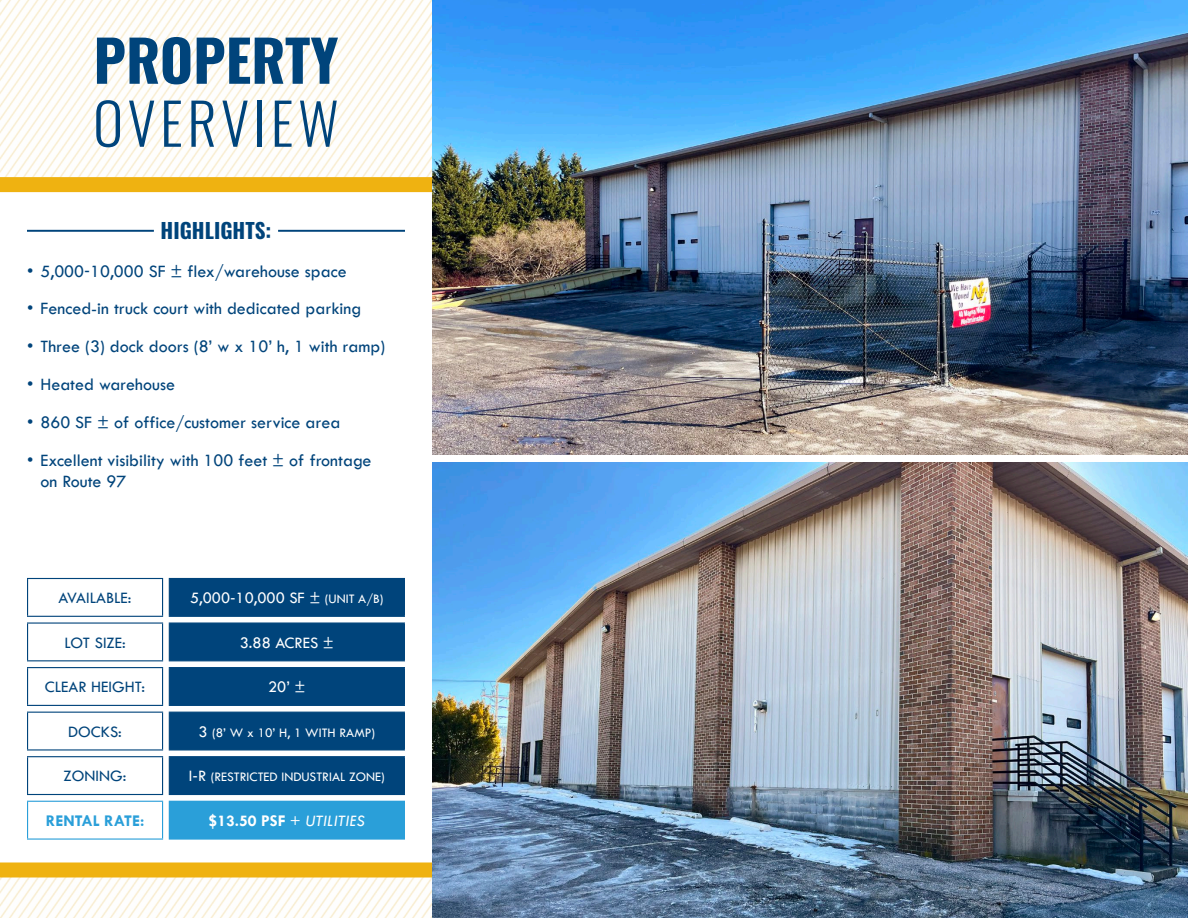
<style>
.page{position:relative;width:1188px;height:918px;background:#fff}
.page>*{position:absolute;margin:0;border:0;box-sizing:border-box;transform-origin:0 0}
.t1{font:700 57px "Oswald";color:#00447b}
.t2{font:300 57px "Oswald";letter-spacing:.08em;color:#00447b}
.t3{font:700 21px "Oswald";color:#00447b}
.t4{font:18px/21.6px "Tw Cen";color:#00447b}
.t5{font:16.5px "Tw Cen";color:#00447b}
.t6{font:16.5px "Tw Cen";color:#fff}
.t7{font:italic 16.5px "Tw Cen";color:#fff}
.t8{font:700 16.5px "Tw Cen";color:#2a9fd9}
.t9{font:13.5px "Tw Cen";color:#fff}
.s1{font-size:13.5px}
.s2{font-size:16.5px}
.s3{font-weight:700;font-style:normal}
</style>
<div class="page">
<img style="left:0;top:0;width:432px;height:918px">
<div style="left:0;top:186px;width:1188px;height:684px;background:#fff"></div>
<img style="left:432px;top:0;width:756px;height:455px">
<img style="left:432px;top:463px;width:756px;height:455px">
<div style="left:0;top:177px;width:432px;height:15px;background:#efb211"></div>
<div style="left:0;top:862px;width:432px;height:16px;background:#efb211"></div>
<hr style="left:278px;top:230px;width:127px;height:2px;background:#00447b">
<hr style="left:27px;top:230px;width:127px;height:2px;background:#00447b">
<svg style="left:169px;top:579px;width:235px;height:215px;background:#1a5788"></svg>
<div style="left:169px;top:801px;width:235px;height:38px;background:#2a9fd9"></div>
<hr style="left:27px;top:578px;width:136px;height:1px;background:#00447b">
<hr style="left:27px;top:579px;width:1px;height:37px;background:#00447b">
<hr style="left:162px;top:579px;width:1px;height:37px;background:#00447b">
<hr style="left:169px;top:578px;width:236px;height:1px;background:#00447b">
<hr style="left:169px;top:579px;width:1px;height:37px;background:#00447b">
<hr style="left:404px;top:579px;width:1px;height:37px;background:#00447b">
<hr style="left:27px;top:616px;width:136px;height:1px;background:#00447b">
<hr style="left:169px;top:616px;width:236px;height:1px;background:#00447b">
<hr style="left:27px;top:622px;width:136px;height:2px;background:#00447b">
<hr style="left:27px;top:624px;width:1px;height:36px;background:#00447b">
<hr style="left:162px;top:624px;width:1px;height:36px;background:#00447b">
<hr style="left:169px;top:622px;width:236px;height:2px;background:#00447b">
<hr style="left:169px;top:624px;width:1px;height:36px;background:#00447b">
<hr style="left:404px;top:624px;width:1px;height:36px;background:#00447b">
<hr style="left:27px;top:660px;width:136px;height:1px;background:#00447b">
<hr style="left:169px;top:660px;width:236px;height:1px;background:#00447b">
<hr style="left:27px;top:667px;width:136px;height:1px;background:#00447b">
<hr style="left:27px;top:668px;width:1px;height:37px;background:#00447b">
<hr style="left:162px;top:668px;width:1px;height:37px;background:#00447b">
<hr style="left:169px;top:667px;width:236px;height:1px;background:#00447b">
<hr style="left:169px;top:668px;width:1px;height:37px;background:#00447b">
<hr style="left:404px;top:668px;width:1px;height:37px;background:#00447b">
<hr style="left:27px;top:705px;width:136px;height:1px;background:#00447b">
<hr style="left:169px;top:705px;width:236px;height:1px;background:#00447b">
<hr style="left:27px;top:712px;width:136px;height:1px;background:#00447b">
<hr style="left:27px;top:713px;width:1px;height:36px;background:#00447b">
<hr style="left:162px;top:713px;width:1px;height:36px;background:#00447b">
<hr style="left:169px;top:712px;width:236px;height:1px;background:#00447b">
<hr style="left:169px;top:713px;width:1px;height:36px;background:#00447b">
<hr style="left:404px;top:713px;width:1px;height:36px;background:#00447b">
<hr style="left:27px;top:749px;width:136px;height:2px;background:#00447b">
<hr style="left:169px;top:749px;width:236px;height:2px;background:#00447b">
<hr style="left:27px;top:756px;width:136px;height:1px;background:#00447b">
<hr style="left:27px;top:757px;width:1px;height:37px;background:#00447b">
<hr style="left:162px;top:757px;width:1px;height:37px;background:#00447b">
<hr style="left:169px;top:756px;width:236px;height:1px;background:#00447b">
<hr style="left:169px;top:757px;width:1px;height:37px;background:#00447b">
<hr style="left:404px;top:757px;width:1px;height:37px;background:#00447b">
<hr style="left:27px;top:794px;width:136px;height:1px;background:#00447b">
<hr style="left:169px;top:794px;width:236px;height:1px;background:#00447b">
<hr style="left:169px;top:801px;width:236px;height:1px;background:#2a9fd9">
<hr style="left:404px;top:802px;width:1px;height:36px;background:#2a9fd9">
<hr style="left:169px;top:838px;width:236px;height:2px;background:#2a9fd9">
<hr style="left:27px;top:801px;width:136px;height:1px;background:#2a9fd9">
<hr style="left:27px;top:802px;width:1px;height:36px;background:#2a9fd9">
<hr style="left:162px;top:802px;width:1px;height:36px;background:#2a9fd9">
<hr style="left:27px;top:838px;width:136px;height:2px;background:#2a9fd9">
<p class="t1" style="left:94px;top:31px;width:246px">PROPERTY</p>
<p class="t2" style="left:93px;top:73px;width:247px">OVERVIEW</p>
<p class="t3" style="left:161px;top:220px;width:112px">HIGHLIGHTS:</p>
<p class="t4" style="left:27px;top:260px;width:321px">• 5,000-10,000 SF ± flex/warehouse space</p>
<p class="t4" style="left:27px;top:298px;width:336px">• Fenced-in truck court with dedicated parking</p>
<p class="t4" style="left:27px;top:336px;width:360px">• Three (3) dock doors (8’ w x 10’ h, 1 with ramp)</p>
<p class="t4" style="left:27px;top:373px;width:150px">• Heated warehouse</p>
<p class="t4" style="left:27px;top:411px;width:315px">• 860 SF ± of office/customer service area</p>
<p class="t4" style="left:40px;top:449px;width:333px;text-indent:-14px">• Excellent visibility with 100 feet ± of frontage on Route 97</p>
<p class="t5" style="left:59px;top:588px;width:74px">AVAILABLE:</p>
<p class="t6" style="left:190px;top:588px;width:195px">5,000-10,000 SF ± <span class="s1">(UNIT A/B)</span></p>
<p class="t5" style="left:64px;top:633px;width:63px">LOT SIZE:</p>
<p class="t6" style="left:240px;top:633px;width:96px">3.88 ACRES ±</p>
<p class="t5" style="left:45px;top:677px;width:102px">CLEAR HEIGHT:</p>
<p class="t6" style="left:268px;top:677px;width:39px">20’ ±</p>
<p class="t5" style="left:68px;top:722px;width:55px">DOCKS:</p>
<p class="t9" style="left:199px;top:724px;width:178px"><span class="s2">3</span> (8’ W x 10’ H, 1 WITH RAMP)</p>
<p class="t5" style="left:64px;top:766px;width:64px">ZONING:</p>
<p class="t9" style="left:189px;top:769px;width:197px"><span class="s2">I-R</span> (RESTRICTED INDUSTRIAL ZONE)</p>
<p class="t8" style="left:46px;top:811px;width:100px">RENTAL RATE:</p>
<p class="t7" style="left:209px;top:811px;width:158px"><span class="s3">$13.50 PSF</span> + UTILITIES</p>
</div>
